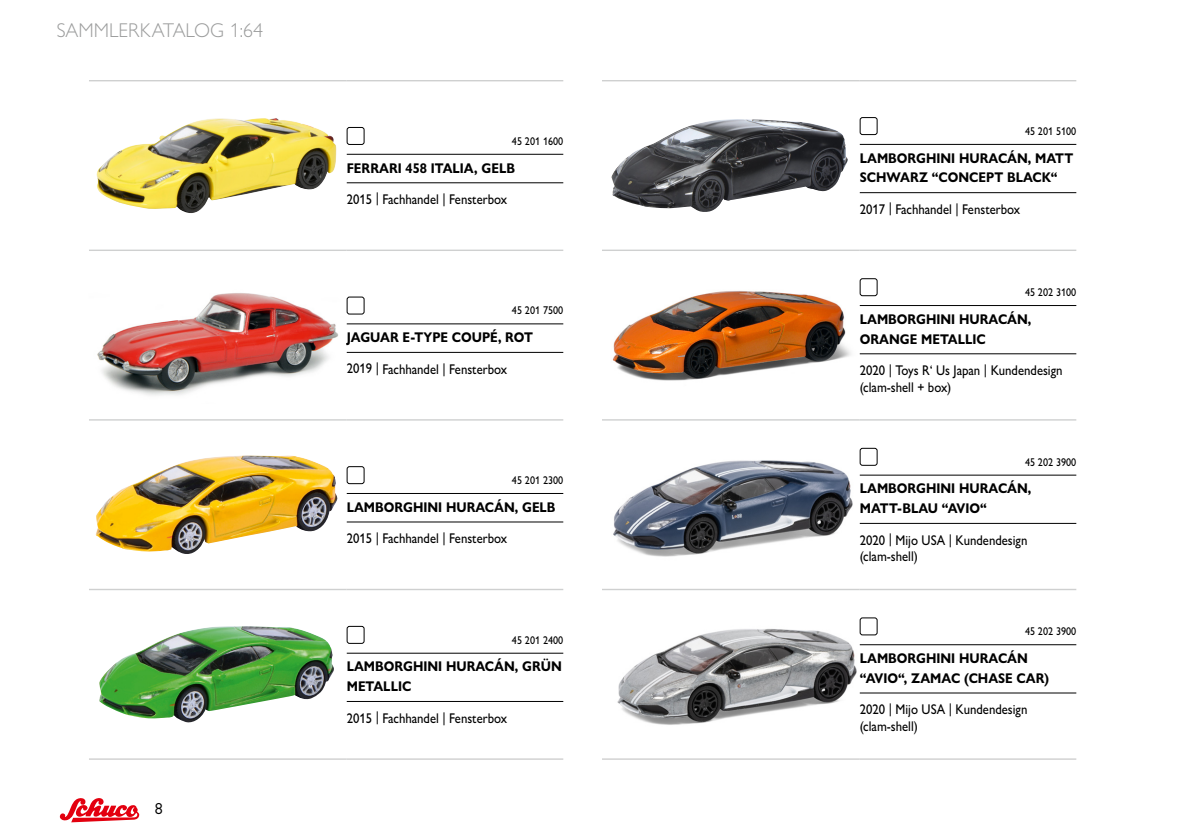
<style>
.page{position:relative;width:1191px;height:840px;background:#fff}
.page>*{position:absolute;margin:0;border:0;box-sizing:border-box;transform-origin:0 0}
.t1{font:300 20px "Gill Sans Nova";color:#9c9d9d}
.t2{font:16px "Gill Sans Nova";color:#000}
.t3{font:500 14px/17px "Gill Sans Nova";color:#000;scale:.9 1}
.t4{font:700 14px/19.8px "Gill Sans Nova";color:#000;scale:.9 1}
.t5{font:500 11.2px "Gill Sans Nova";color:#000;scale:.9 1}
</style>
<div class="page">
<svg style="left:59px;top:798px;width:81px;height:23px"></svg>
<hr style="left:89px;top:80px;width:258px;height:1px;background:#cfd0d0">
<hr style="left:347px;top:80px;width:216px;height:1px;background:#cfd0d0">
<hr style="left:89px;top:249px;width:258px;height:2px;background:#cfd0d0">
<hr style="left:347px;top:249px;width:216px;height:2px;background:#cfd0d0">
<hr style="left:89px;top:419px;width:258px;height:1px;background:#cfd0d0">
<hr style="left:347px;top:419px;width:216px;height:1px;background:#cfd0d0">
<hr style="left:89px;top:588px;width:258px;height:2px;background:#cfd0d0">
<hr style="left:347px;top:588px;width:216px;height:2px;background:#cfd0d0">
<hr style="left:89px;top:758px;width:258px;height:1px;background:#cfd0d0">
<hr style="left:347px;top:758px;width:216px;height:1px;background:#cfd0d0">
<img style="left:96px;top:118px;width:240px;height:95px">
<hr style="left:347px;top:182px;width:216px;height:1px;background:#000">
<hr style="left:347px;top:154px;width:216px;height:1px;background:#000">
<div style="left:347px;top:127px;width:17px;height:18px;border:1px solid #000;border-radius:2px"></div>
<img style="left:97px;top:293px;width:250px;height:103px">
<hr style="left:347px;top:352px;width:216px;height:1px;background:#000">
<hr style="left:347px;top:323px;width:216px;height:1px;background:#000">
<div style="left:347px;top:296px;width:17px;height:18px;border:1px solid #000;border-radius:2px"></div>
<img style="left:95px;top:455px;width:242px;height:99px">
<hr style="left:347px;top:521px;width:216px;height:1px;background:#000">
<hr style="left:347px;top:493px;width:216px;height:1px;background:#000">
<div style="left:347px;top:466px;width:17px;height:17px;border:1px solid #000;border-radius:2px"></div>
<img style="left:99px;top:626px;width:235px;height:97px">
<hr style="left:347px;top:700px;width:216px;height:1px;background:#000">
<hr style="left:347px;top:652px;width:216px;height:1px;background:#000">
<div style="left:347px;top:625px;width:17px;height:18px;border:1px solid #000;border-radius:2px"></div>
<hr style="left:602px;top:80px;width:257px;height:1px;background:#cfd0d0">
<hr style="left:859px;top:80px;width:217px;height:1px;background:#cfd0d0">
<hr style="left:602px;top:249px;width:257px;height:2px;background:#cfd0d0">
<hr style="left:859px;top:249px;width:217px;height:2px;background:#cfd0d0">
<hr style="left:602px;top:419px;width:257px;height:1px;background:#cfd0d0">
<hr style="left:859px;top:419px;width:217px;height:1px;background:#cfd0d0">
<hr style="left:602px;top:588px;width:257px;height:2px;background:#cfd0d0">
<hr style="left:859px;top:588px;width:217px;height:2px;background:#cfd0d0">
<hr style="left:602px;top:758px;width:257px;height:1px;background:#cfd0d0">
<hr style="left:859px;top:758px;width:217px;height:1px;background:#cfd0d0">
<img style="left:611px;top:119px;width:237px;height:93px">
<hr style="left:859px;top:192px;width:217px;height:1px;background:#000">
<hr style="left:859px;top:144px;width:217px;height:1px;background:#000">
<div style="left:859px;top:117px;width:18px;height:18px;border:1px solid #000;border-radius:2px"></div>
<img style="left:612px;top:291px;width:239px;height:90px">
<hr style="left:859px;top:353px;width:217px;height:1px;background:#000">
<hr style="left:859px;top:305px;width:217px;height:1px;background:#000">
<div style="left:859px;top:278px;width:18px;height:18px;border:1px solid #000;border-radius:2px"></div>
<img style="left:613px;top:460px;width:240px;height:97px">
<hr style="left:859px;top:522px;width:217px;height:1px;background:#000">
<hr style="left:859px;top:474px;width:217px;height:1px;background:#000">
<div style="left:859px;top:447px;width:18px;height:18px;border:1px solid #000;border-radius:2px"></div>
<img style="left:617px;top:629px;width:240px;height:96px">
<hr style="left:859px;top:692px;width:217px;height:1px;background:#000">
<hr style="left:859px;top:644px;width:217px;height:1px;background:#000">
<div style="left:859px;top:617px;width:18px;height:18px;border:1px solid #000;border-radius:2px"></div>
<h1 class="t1" style="left:57px;top:18px;width:208px">SAMMLERKATALOG 1:64</h1>
<p class="t2" style="left:155px;top:798px;width:9px">8</p>
<p class="t5" style="left:512px;top:134px;width:59px">45 201 1600</p>
<p class="t4" style="left:347px;top:158px;width:188px">FERRARI 458 ITALIA, GELB</p>
<p class="t3" style="left:347px;top:190px;width:180px">2015 | Fachhandel | Fensterbox</p>
<p class="t5" style="left:512px;top:303px;width:59px">45 201 7500</p>
<p class="t4" style="left:347px;top:327px;width:208px">JAGUAR E-TYPE COUPÉ, ROT</p>
<p class="t3" style="left:347px;top:360px;width:180px">2019 | Fachhandel | Fensterbox</p>
<p class="t5" style="left:512px;top:473px;width:59px">45 201 2300</p>
<p class="t4" style="left:347px;top:497px;width:234px">LAMBORGHINI HURACÁN, GELB</p>
<p class="t3" style="left:347px;top:529px;width:180px">2015 | Fachhandel | Fensterbox</p>
<p class="t5" style="left:512px;top:632px;width:59px">45 201 2400</p>
<p class="t4" style="left:347px;top:656px;width:240px">LAMBORGHINI HURACÁN, GRÜN<br>METALLIC</p>
<p class="t3" style="left:347px;top:708px;width:180px">2015 | Fachhandel | Fensterbox</p>
<p class="t5" style="left:1025px;top:124px;width:59px">45 201 5100</p>
<p class="t4" style="left:859px;top:148px;width:239px">LAMBORGHINI HURACÁN, MATT<br>SCHWARZ “CONCEPT BLACK“</p>
<p class="t3" style="left:859px;top:200px;width:180px">2017 | Fachhandel | Fensterbox</p>
<p class="t5" style="left:1025px;top:285px;width:59px">45 202 3100</p>
<p class="t4" style="left:859px;top:309px;width:192px">LAMBORGHINI HURACÁN,<br>ORANGE METALLIC</p>
<p class="t3" style="left:859px;top:361px;width:227px">2020 | Toys R‘ Us Japan | Kundendesign (clam-shell + box)</p>
<p class="t5" style="left:1025px;top:455px;width:59px">45 202 3900</p>
<p class="t4" style="left:859px;top:478px;width:192px">LAMBORGHINI HURACÁN,<br>MATT-BLAU “AVIO“</p>
<p class="t3" style="left:859px;top:531px;width:188px">2020 | Mijo USA | Kundendesign (clam-shell)</p>
<p class="t5" style="left:1025px;top:624px;width:59px">45 202 3900</p>
<p class="t4" style="left:859px;top:648px;width:212px">LAMBORGHINI HURACÁN “AVIO“, ZAMAC (CHASE CAR)</p>
<p class="t3" style="left:859px;top:700px;width:188px">2020 | Mijo USA | Kundendesign (clam-shell)</p>
</div>
